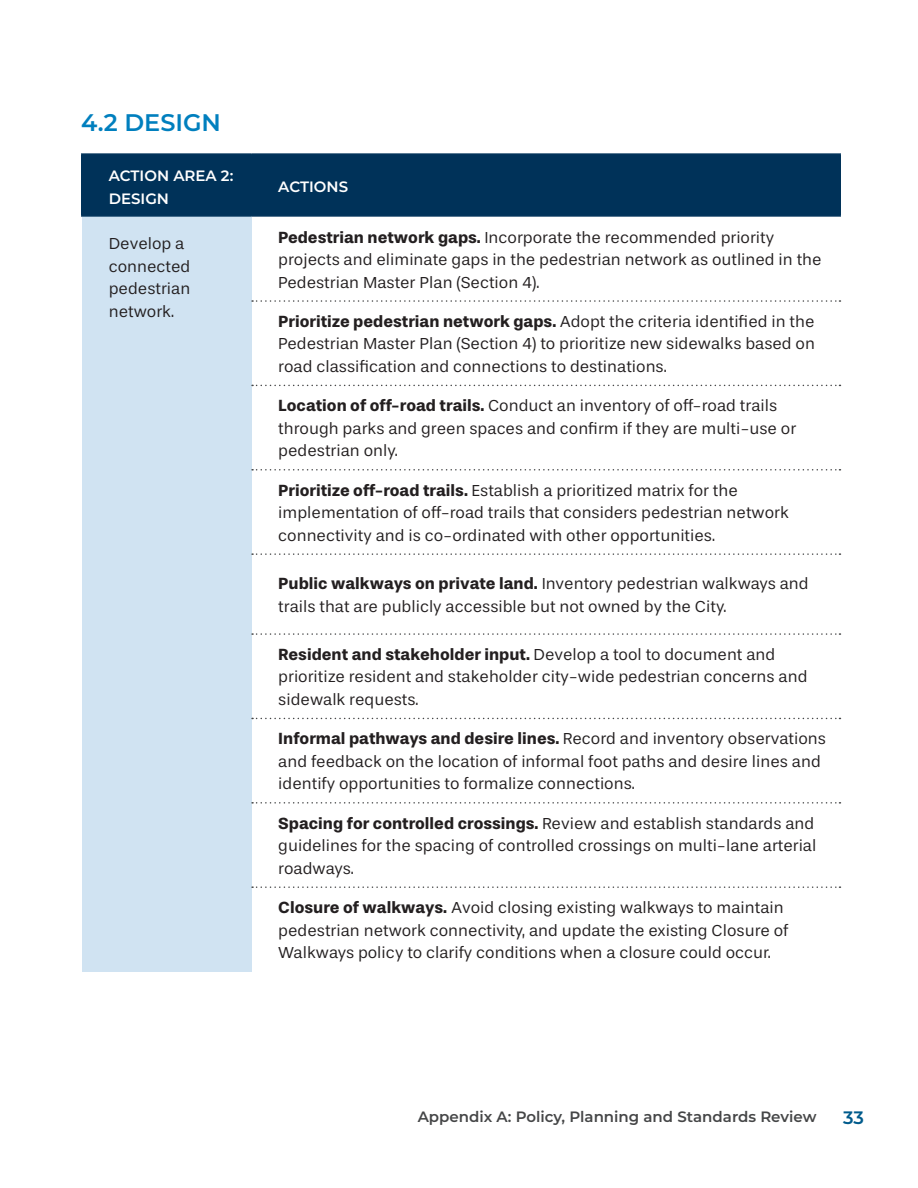
<style>
.page{position:relative;width:918px;height:1188px;background:#fff}
.page>*{position:absolute;margin:0;border:0;box-sizing:border-box;transform-origin:0 0}
.Heading_2{font:600 24px "Montserrat";color:#007fbe}
.t1{font:600 18px "Montserrat";color:#005b8c}
.Body_Text{font:16.5px/22.5px "Stevie Sans";color:#231f20}
.t2{font:600 15px "Montserrat";color:#454647}
.Table_Heading{font:600 15px/22.5px "Montserrat";color:#fff}
.s1{font-weight:700}
</style>
<div class="page">
<div style="left:82px;top:155px;width:757px;height:60px;background:#003259"></div>
<div style="left:82px;top:216px;width:169px;height:756px;background:#d0e3f2"></div>
<hr style="left:81px;top:153px;width:170px;height:2px;background:#003259">
<hr style="left:81px;top:155px;width:1px;height:60px;background:#003259">
<hr style="left:251px;top:153px;width:590px;height:2px;background:#003259">
<hr style="left:251px;top:155px;width:1px;height:60px;background:#003259">
<hr style="left:839px;top:155px;width:2px;height:60px;background:#003259">
<hr style="left:81px;top:215px;width:170px;height:2px;background:#003259">
<hr style="left:251px;top:215px;width:590px;height:2px;background:#003259">
<svg style="left:252px;top:300px;width:588px;height:2px"></svg>
<svg style="left:252px;top:385px;width:588px;height:1px"></svg>
<svg style="left:252px;top:469px;width:588px;height:2px"></svg>
<svg style="left:252px;top:553px;width:588px;height:2px"></svg>
<svg style="left:252px;top:633px;width:588px;height:2px"></svg>
<svg style="left:252px;top:718px;width:588px;height:1px"></svg>
<svg style="left:252px;top:802px;width:588px;height:2px"></svg>
<svg style="left:252px;top:886px;width:588px;height:2px"></svg>
<p class="Heading_2" style="left:81px;top:106px;width:142px">4.2 DESIGN</p>
<p class="Table_Heading" style="left:109px;top:164px;width:126px">ACTION AREA 2:<br>DESIGN</p>
<p class="Table_Heading" style="left:278px;top:175px;width:71px">ACTIONS</p>
<p class="Body_Text" style="left:109px;top:233px;width:83px">Develop a connected pedestrian network.</p>
<p class="Body_Text" style="left:278px;top:226px;width:545px"><span class="s1">Pedestrian network gaps.</span> Incorporate the recommended priority projects and eliminate gaps in the pedestrian network as outlined in the<br>Pedestrian Master Plan (Section 4).</p>
<p class="Body_Text" style="left:278px;top:310px;width:538px;text-align:justify"><span class="s1">Prioritize pedestrian network gaps.</span> Adopt the criteria identified in the Pedestrian Master Plan (Section 4) to prioritize new sidewalks based on road classification and connections to destinations.</p>
<p class="Body_Text" style="left:278px;top:395px;width:520px"><span class="s1">Location of off-road trails.</span> Conduct an inventory of off-road trails through parks and green spaces and confirm if they are multi-use or pedestrian only.</p>
<p class="Body_Text" style="left:278px;top:479px;width:512px"><span class="s1">Prioritize off-road trails.</span> Establish a prioritized matrix for the implementation of off-road trails that considers pedestrian network connectivity and is co-ordinated with other opportunities.</p>
<p class="Body_Text" style="left:278px;top:572px;width:532px"><span class="s1">Public walkways on private land.</span> Inventory pedestrian walkways and trails that are publicly accessible but not owned by the City.</p>
<p class="Body_Text" style="left:278px;top:643px;width:531px"><span class="s1">Resident and stakeholder input.</span> Develop a tool to document and prioritize resident and stakeholder city-wide pedestrian concerns and sidewalk requests.</p>
<p class="Body_Text" style="left:278px;top:728px;width:549px"><span class="s1">Informal pathways and desire lines.</span> Record and inventory observations and feedback on the location of informal foot paths and desire lines and identify opportunities to formalize connections.</p>
<p class="Body_Text" style="left:278px;top:812px;width:540px"><span class="s1">Spacing for controlled crossings.</span> Review and establish standards and guidelines for the spacing of controlled crossings on multi-lane arterial roadways.</p>
<p class="Body_Text" style="left:278px;top:896px;width:512px"><span class="s1">Closure of walkways.</span> Avoid closing existing walkways to maintain pedestrian network connectivity, and update the existing Closure of<br>Walkways policy to clarify conditions when a closure could occur.</p>
<p class="t2" style="left:418px;top:1106px;width:400px">Appendix A: Policy, Planning and Standards Review</p>
<p class="t1" style="left:843px;top:1105px;width:22px">33</p>
</div>
